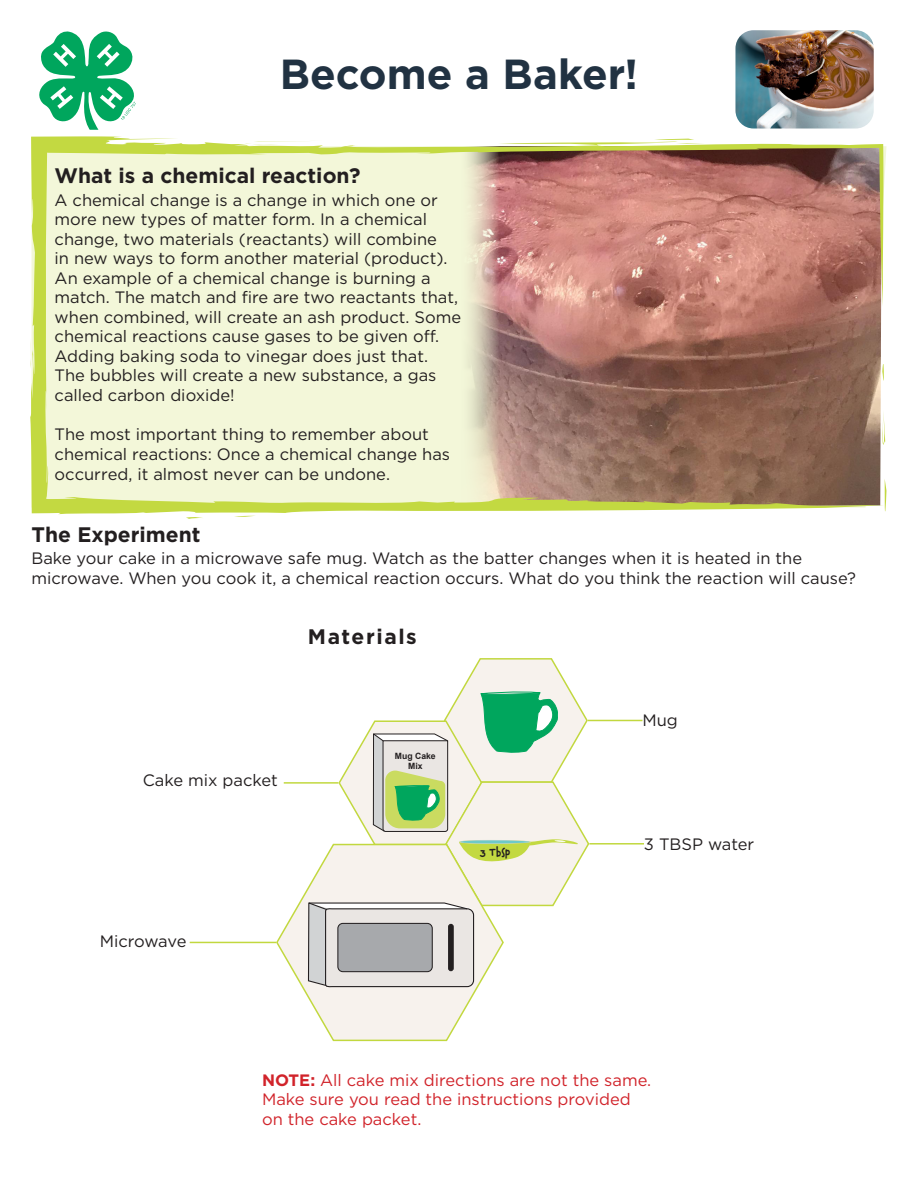
<style>
.page{position:relative;width:918px;height:1188px;background:#fff}
.page>*{position:absolute;margin:0;border:0;box-sizing:border-box;transform-origin:0 0}
.t1{font:700 42px "Gotham";color:#213242}
.t2{font:700 21px "Gotham";color:#231f20}
.t3{font:700 21px "Gotham";letter-spacing:.075em;color:#231f20}
.t4{font:16.5px/19.5px "Gotham";color:#231f20}
.t5{font:16.5px/19.5px "Gotham";color:#d1232a}
.t6{font:16.5px "Gotham";letter-spacing:-.02em;color:#231f20}
.t7{font:700 11.85px "Chauncy Pro";color:#231f20}
.t8{font:700 8.7px/10.4px "Arial";color:#231f20;text-align:center}
.s1{font-weight:700}
</style>
<div class="page">
<svg style="left:885px;top:481px;width:1px;height:31px"></svg>
<svg style="left:884px;top:421px;width:1px;height:22px"></svg>
<svg style="left:30px;top:136px;width:854px;height:378px;background:#cfbca0"></svg>
<svg style="left:654px;top:139px;width:51px;height:5px"></svg>
<svg style="left:254px;top:141px;width:69px;height:1px"></svg>
<svg style="left:30px;top:338px;width:4px;height:30px"></svg>
<svg style="left:186px;top:517px;width:17px;height:2px"></svg>
<svg style="left:234px;top:516px;width:19px;height:1px"></svg>
<svg style="left:39px;top:31px;width:97px;height:99px"></svg>
<hr style="left:588px;top:720px;width:54px;height:1px;background:#c2d83f">
<img style="left:735px;top:30px;width:139px;height:99px">
<hr style="left:284px;top:782px;width:54px;height:2px;background:#c2d83f">
<hr style="left:589px;top:843px;width:55px;height:2px;background:#c2d83f">
<hr style="left:190px;top:942px;width:86px;height:1px;background:#c2d83f">
<svg style="left:275px;top:887px;width:203px;height:155px"></svg>
<svg style="left:308px;top:658px;width:282px;height:329px"></svg>
<div style="left:338px;top:923px;width:94px;height:49px;background:#a7a9ac;border-radius:5px"></div>
<div style="left:337px;top:923px;width:96px;height:49px;border:1px solid #231f20;border-radius:5px"></div>
<hr style="left:449px;top:924px;width:4px;height:47px;background:#231f20;border-radius:2px">
<div style="left:448px;top:924px;width:6px;height:47px;border:1px solid #231f20;border-radius:2px"></div>
<p class="t1" style="left:280px;top:50px;width:360px">Become a Baker!</p>
<p class="t2" style="left:55px;top:164px;width:307px">What is a chemical reaction?</p>
<p class="t4" style="left:55px;top:190px;width:408px">A chemical change is a change in which one or more new types of matter form. In a chemical change, two materials (reactants) will combine<br>in new ways to form another material (product).<br>An example of a chemical change is burning a match. The match and fire are two reactants that, when combined, will create an ash product. Some chemical reactions cause gases to be given off.<br>Adding baking soda to vinegar does just that.<br>The bubbles will create a new substance, a gas called carbon dioxide!</p>
<p class="t4" style="left:55px;top:423px;width:397px;line-height:20.1px">The most important thing to remember about chemical reactions: Once a chemical change has occurred, it almost never can be undone.</p>
<p class="t2" style="left:32px;top:522px;width:170px">The Experiment</p>
<p class="t4" style="left:32px;top:548px;width:826px">Bake your cake in a microwave safe mug. Watch as the batter changes when it is heated in the microwave. When you cook it, a chemical reaction occurs. What do you think the reaction will cause?</p>
<p class="t3" style="left:308px;top:624px;width:110px">Materials</p>
<p class="t4" style="left:143px;top:770px;width:137px">Cake mix packet</p>
<p class="t8" style="left:395px;top:751px;width:42px">Mug Cake<br>Mix</p>
<p class="t6" style="left:100px;top:930px;width:88px">Microwave</p>
<p class="t7" style="left:480px;top:845px;width:32px">3 Tbsp</p>
<p class="t4" style="left:642px;top:710px;width:37px">Mug</p>
<p class="t4" style="left:644px;top:834px;width:112px">3 TBSP water</p>
<p class="t5" style="left:262px;top:1070px;width:391px"><span class="s1">NOTE:</span> All cake mix directions are not the same.<br>Make sure you read the instructions provided on the cake packet.</p>
</div>
